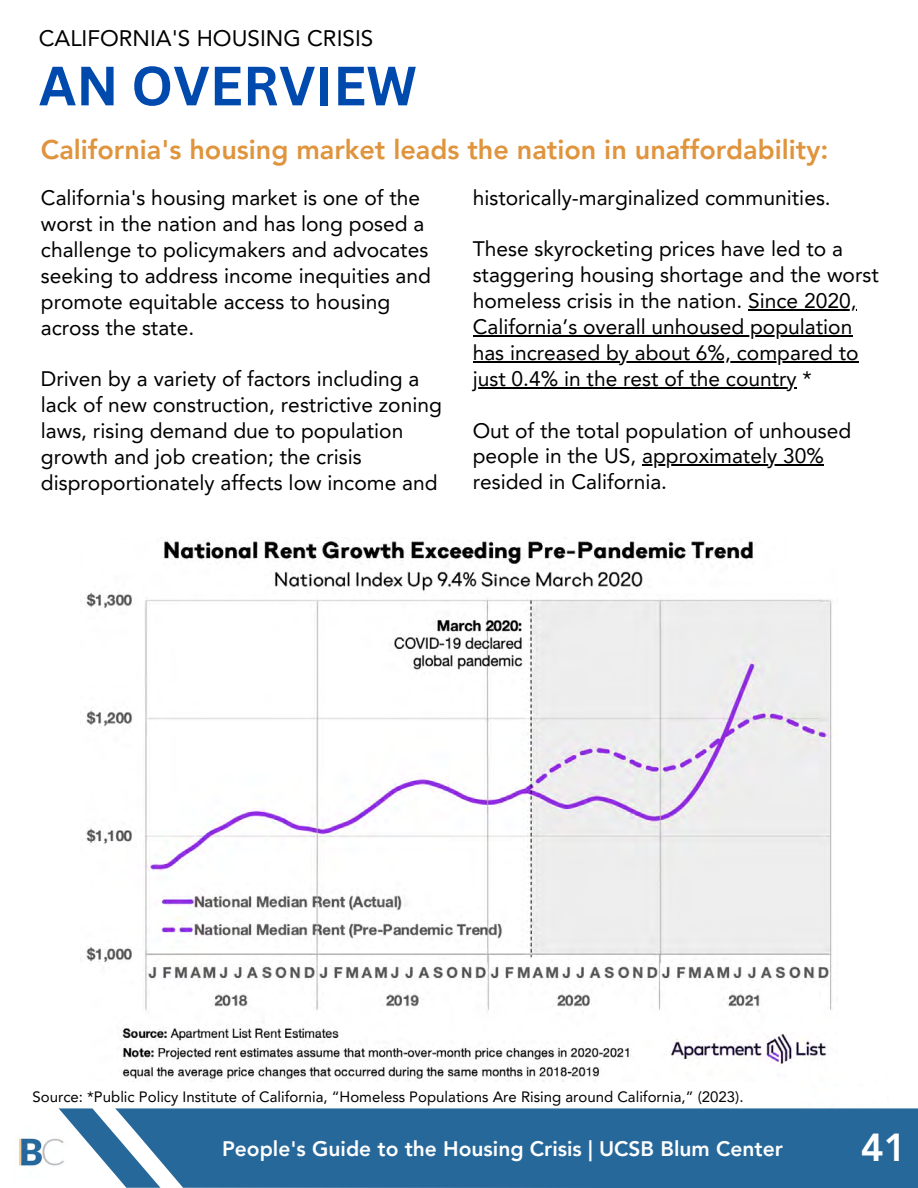
<style>
.page{position:relative;width:918px;height:1188px;background:#fff}
.page>*{position:absolute;margin:0;border:0;box-sizing:border-box;transform-origin:0 0}
.t1{font:700 54px "Canva Sans";color:#004aad}
.t2{font:800 39px "Avenir LT Pro";color:#fff}
.t3{font:800 27px "Avenir LT Pro";color:#df943d}
.t4{font:22.5px "Avenir LT Pro";color:#000}
.t5{font:21px/25.8px "Avenir LT Pro";color:#000}
.t6{font:800 21px "Avenir LT Pro";color:#fff}
.t7{font:15px "Avenir LT Pro";color:#000}
</style>
<div class="page">
<img style="left:86px;top:537px;width:751px;height:545px">
<hr style="left:748px;top:309px;width:109px;height:1px;background:#000">
<hr style="left:473px;top:335px;width:379px;height:1px;background:#000">
<hr style="left:473px;top:361px;width:386px;height:1px;background:#000">
<hr style="left:473px;top:387px;width:324px;height:1px;background:#000">
<hr style="left:642px;top:465px;width:182px;height:1px;background:#000">
<div style="left:160px;top:1109px;width:758px;height:79px;background:#27689b"></div>
<svg style="left:59px;top:1109px;width:101px;height:79px"></svg>
<img style="left:15px;top:1125px;width:52px;height:53px">
<p class="t4" style="left:39px;top:29px;width:336px">CALIFORNIA'S HOUSING CRISIS</p>
<p class="t1" style="left:39px;top:48px;width:380px">AN OVERVIEW</p>
<p class="t3" style="left:41px;top:139px;width:789px">California's housing market leads the nation in unaffordability:</p>
<p class="t5" style="left:41px;top:187px;width:392px">California's housing market is one of the worst in the nation and has long posed a challenge to policymakers and advocates seeking to address income inequities and promote equitable access to housing across the state.</p>
<p class="t5" style="left:41px;top:368px;width:403px">Driven by a variety of factors including a lack of new construction, restrictive zoning laws, rising demand due to population growth and job creation; the crisis disproportionately affects low income and</p>
<p class="t5" style="left:473px;top:186px;width:360px">historically-marginalized communities.</p>
<p class="t5" style="left:473px;top:238px;width:408px">These skyrocketing prices have led to a staggering housing shortage and the worst homeless crisis in the nation. Since 2020, California’s overall unhoused population has increased by about 6%, compared to just 0.4% in the rest of the country *</p>
<p class="t5" style="left:473px;top:419px;width:380px">Out of the total population of unhoused people in the US, approximately 30% resided in California.</p>
<p class="t7" style="left:33px;top:1091px;width:713px">Source: *Public Policy Institute of California, “Homeless Populations Are Rising around California,” (2023).</p>
<p class="t6" style="left:222px;top:1140px;width:562px">People's Guide to the Housing Crisis | UCSB Blum Center</p>
<p class="t2" style="left:861px;top:1131px;width:48px">41</p>
</div>
